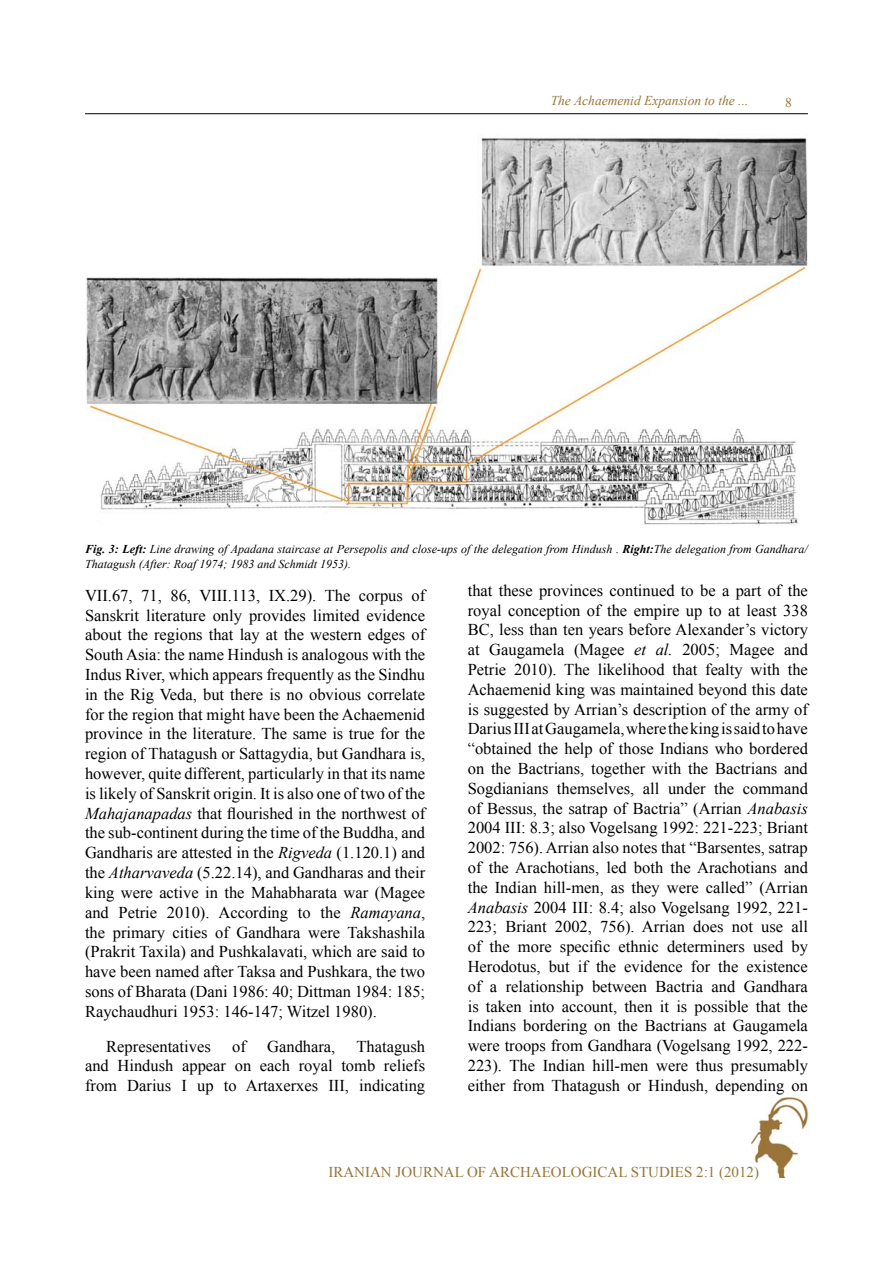
<style>
.page{position:relative;width:893px;height:1263px;background:#fff}
.page>*{position:absolute;margin:0;border:0;box-sizing:border-box;transform-origin:0 0}
.t1{font:16.5px/19.8px "Times New Roman";color:#000;text-align:justify}
.t2{font:15px "Times New Roman";color:#9a7438}
.t3{font:italic 13.5px "Times New Roman";color:#9a7438}
.t4{font:13.5px "Times New Roman";color:#9a7438}
.t5{font:italic 12px/15px "Times New Roman";color:#000}
.s1{font-weight:700}
.s2{font-style:italic}
</style>
<div class="page">
<img style="left:752px;top:1097px;width:57px;height:80px">
<hr style="left:85px;top:113px;width:723px;height:1px;background:#000">
<img style="left:85px;top:138px;width:723px;height:387px">
<p class="t3" style="left:551px;top:91px;width:199px">The Achaemenid Expansion to the ...</p>
<p class="t4" style="left:785px;top:93px;width:8px">8</p>
<p class="t5" style="left:85px;top:542px;width:724px"><span class="s1">Fig. 3: Left:</span> Line drawing of Apadana staircase at Persepolis and close-ups of the delegation from Hindush . <span class="s1">Right:</span>The delegation from Gandhara/<br>Thatagush (After: Roaf 1974; 1983 and Schmidt 1953).</p>
<p class="t1" style="left:85px;top:585px;width:342px">VII.67, 71, 86, VIII.113, IX.29). The corpus of Sanskrit literature only provides limited evidence about the regions that lay at the western edges of South Asia: the name Hindush is analogous with the Indus River, which appears frequently as the Sindhu in the Rig Veda, but there is no obvious correlate for the region that might have been the Achaemenid province in the literature. The same is true for the region of Thatagush or Sattagydia, but Gandhara is, however, quite different, particularly in that its name is likely of Sanskrit origin. It is also one of two of the <span class="s2">Mahajanapadas</span> that flourished in the northwest of the sub-continent during the time of the Buddha, and Gandharis are attested in the <span class="s2">Rigveda</span> (1.120.1) and the <span class="s2">Atharvaveda</span> (5.22.14), and Gandharas and their king were active in the Mahabharata war (Magee and Petrie 2010). According to the <span class="s2">Ramayana</span>, the primary cities of Gandhara were Takshashila (Prakrit Taxila) and Pushkalavati, which are said to have been named after Taksa and Pushkara, the two sons of Bharata (Dani 1986: 40; Dittman 1984: 185; Raychaudhuri 1953: 146-147; Witzel 1980).</p>
<p class="t1" style="left:106px;top:1036px;width:106px">Representatives</p>
<p class="t1" style="left:232px;top:1036px;width:15px">of</p>
<p class="t1" style="left:267px;top:1036px;width:70px">Gandhara,</p>
<p class="t1" style="left:468px;top:580px;width:342px">that these provinces continued to be a part of the royal conception of the empire up to at least 338<br>BC, less than ten years before Alexander’s victory at Gaugamela (Magee <span class="s2">et al.</span> 2005; Magee and Petrie 2010). The likelihood that fealty with the Achaemenid king was maintained beyond this date is suggested by Arrian’s description of the army of Darius III at Gaugamela, where the king is said to have “obtained the help of those Indians who bordered on the Bactrians, together with the Bactrians and Sogdianians themselves, all under the command of Bessus, the satrap of Bactria” (Arrian <span class="s2">Anabasis </span>2004 III: 8.3; also Vogelsang 1992: 221-223; Briant 2002: 756). Arrian also notes that “Barsentes, satrap of the Arachotians, led both the Arachotians and the Indian hill-men, as they were called” (Arrian <span class="s2">Anabasis</span> 2004 III: 8.4; also Vogelsang 1992, 221- 223; Briant 2002, 756). Arrian does not use all of the more specific ethnic determiners used by Herodotus, but if the evidence for the existence of a relationship between Bactria and Gandhara is taken into account, then it is possible that the Indians bordering on the Bactrians at Gaugamela were troops from Gandhara (Vogelsang 1992, 222- 223). The Indian hill-men were thus presumably either from Thatagush or Hindush, depending on</p>
<p class="t1" style="left:85px;top:1036px;width:342px;text-indent:271px">Thatagush and Hindush appear on each royal tomb reliefs from Darius I up to Artaxerxes III, indicating</p>
<p class="t2" style="left:328px;top:1161px;width:432px">IRANIAN JOURNAL OF ARCHAEOLOGICAL STUDIES 2:1 (2012)</p>
</div>
